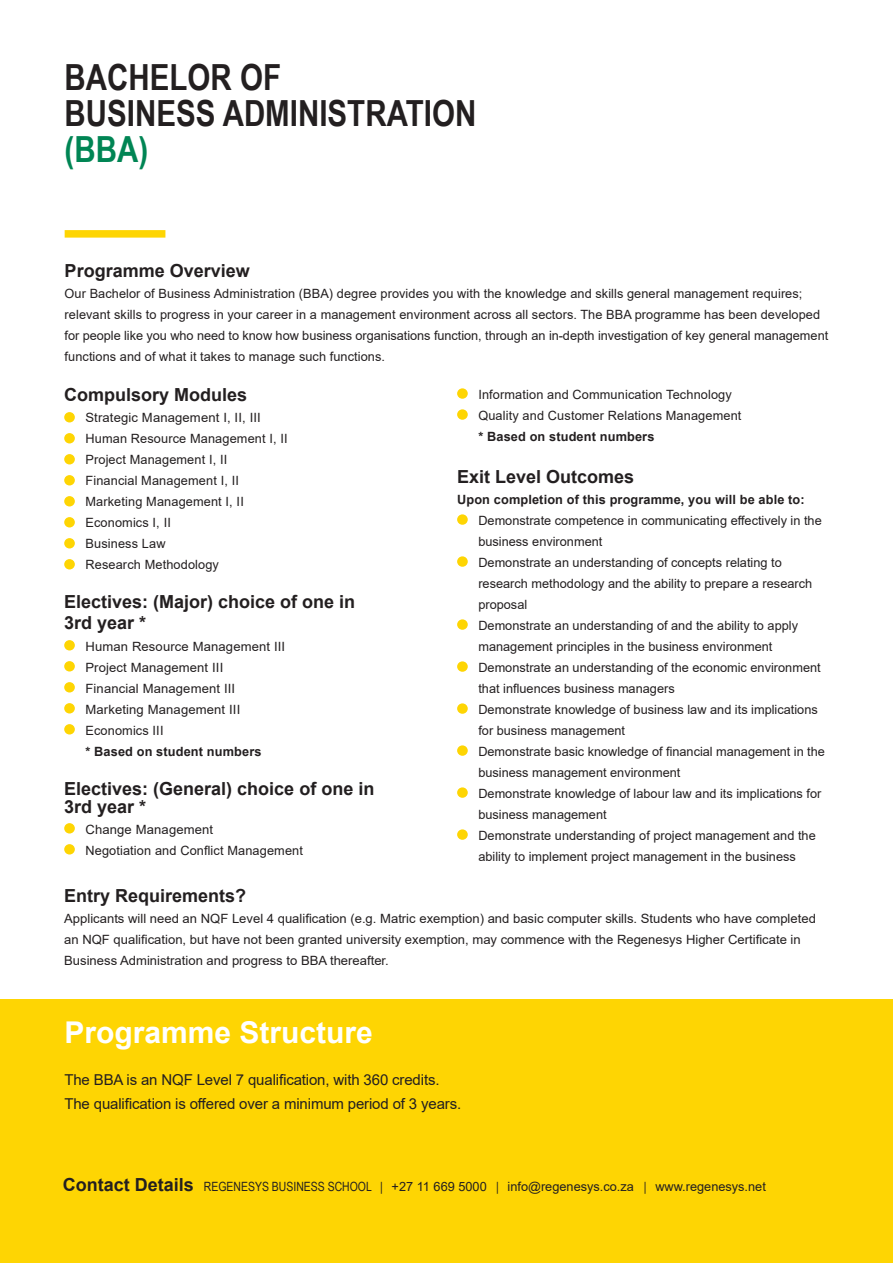
<style>
.page{position:relative;width:893px;height:1263px;background:#fff}
.page>*{position:absolute;margin:0;border:0;box-sizing:border-box;transform-origin:0 0}
.t1{font:700 36px/36px "Arial Narrow";color:#231f20}
.t2{font:700 36px "Arial Narrow";color:#008554}
.t3{font:700 30px "Arial";color:#fff}
.t4{font:700 18px "Arial";color:#231f20}
.t5{font:15px "Arial";letter-spacing:-.01em;color:#231f20}
.t6{font:12.75px/21px "Arial";color:#231f20}
.t7{font:700 12.75px "Arial";letter-spacing:.01em;color:#231f20}
.s1{font-weight:700;font-size:18px}
.s2{font-family:"Arial Narrow"}
</style>
<div class="page">
<div style="left:65px;top:230px;width:100px;height:8px;background:#fed503"></div>
<div style="left:64px;top:412px;width:11px;height:10px;background:#fed503;border-radius:50%"></div>
<div style="left:64px;top:433px;width:11px;height:10px;background:#fed503;border-radius:50%"></div>
<div style="left:64px;top:454px;width:11px;height:10px;background:#fed503;border-radius:50%"></div>
<div style="left:64px;top:475px;width:11px;height:10px;background:#fed503;border-radius:50%"></div>
<div style="left:64px;top:496px;width:11px;height:10px;background:#fed503;border-radius:50%"></div>
<div style="left:64px;top:517px;width:11px;height:10px;background:#fed503;border-radius:50%"></div>
<div style="left:64px;top:538px;width:11px;height:10px;background:#fed503;border-radius:50%"></div>
<div style="left:64px;top:559px;width:11px;height:10px;background:#fed503;border-radius:50%"></div>
<div style="left:64px;top:640px;width:11px;height:10px;background:#fed503;border-radius:50%"></div>
<div style="left:64px;top:661px;width:11px;height:10px;background:#fed503;border-radius:50%"></div>
<div style="left:64px;top:682px;width:11px;height:10px;background:#fed503;border-radius:50%"></div>
<div style="left:64px;top:703px;width:11px;height:10px;background:#fed503;border-radius:50%"></div>
<div style="left:64px;top:724px;width:11px;height:10px;background:#fed503;border-radius:50%"></div>
<div style="left:64px;top:823px;width:11px;height:10px;background:#fed503;border-radius:50%"></div>
<div style="left:64px;top:844px;width:11px;height:10px;background:#fed503;border-radius:50%"></div>
<div style="left:457px;top:388px;width:11px;height:11px;background:#fed503;border-radius:50%"></div>
<div style="left:457px;top:409px;width:11px;height:11px;background:#fed503;border-radius:50%"></div>
<div style="left:457px;top:514px;width:11px;height:11px;background:#fed503;border-radius:50%"></div>
<div style="left:457px;top:556px;width:11px;height:11px;background:#fed503;border-radius:50%"></div>
<div style="left:457px;top:619px;width:11px;height:11px;background:#fed503;border-radius:50%"></div>
<div style="left:457px;top:661px;width:11px;height:11px;background:#fed503;border-radius:50%"></div>
<div style="left:457px;top:703px;width:11px;height:11px;background:#fed503;border-radius:50%"></div>
<div style="left:457px;top:745px;width:11px;height:11px;background:#fed503;border-radius:50%"></div>
<div style="left:457px;top:787px;width:11px;height:11px;background:#fed503;border-radius:50%"></div>
<div style="left:457px;top:829px;width:11px;height:11px;background:#fed503;border-radius:50%"></div>
<div style="left:0;top:999px;width:893px;height:264px;background:#fed503"></div>
<p class="t1" style="left:65px;top:58px;width:413px">BACHELOR OF<br>BUSINESS ADMINISTRATION</p>
<p class="t2" style="left:65px;top:122px;width:85px">(BBA)</p>
<p class="t4" style="left:65px;top:258px;width:187px">Programme Overview</p>
<p class="t6" style="left:65px;top:283px;width:765px">Our Bachelor of Business Administration (BBA) degree provides you with the knowledge and skills general management requires; relevant skills to progress in your career in a management environment across all sectors. The BBA programme has been developed for people like you who need to know how business organisations function, through an in-depth investigation of key general management functions and of what it takes to manage such functions.</p>
<p class="t4" style="left:64px;top:383px;width:185px">Compulsory Modules</p>
<p class="t6" style="left:85px;top:407px;width:177px">Strategic Management I, II, III</p>
<p class="t6" style="left:85px;top:428px;width:204px">Human Resource Management I, II</p>
<p class="t6" style="left:85px;top:449px;width:143px">Project Management I, II</p>
<p class="t6" style="left:85px;top:470px;width:155px">Financial Management I, II</p>
<p class="t6" style="left:85px;top:491px;width:160px">Marketing Management I, II</p>
<p class="t6" style="left:85px;top:512px;width:87px">Economics I, II</p>
<p class="t6" style="left:85px;top:533px;width:82px">Business Law</p>
<p class="t6" style="left:85px;top:554px;width:135px">Research Methodology</p>
<p class="t4" style="left:64px;top:590px;width:293px">Electives: (Major) choice of one in</p>
<p class="t4" style="left:64px;top:611px;width:84px">3rd year *</p>
<p class="t6" style="left:85px;top:635px;width:201px">Human Resource Management III</p>
<p class="t6" style="left:85px;top:656px;width:139px">Project Management III</p>
<p class="t6" style="left:85px;top:677px;width:151px">Financial Management III</p>
<p class="t6" style="left:85px;top:698px;width:156px">Marketing Management III</p>
<p class="t6" style="left:85px;top:719px;width:80px">Economics III</p>
<p class="t7" style="left:85px;top:743px;width:178px">* Based on student numbers</p>
<p class="t4" style="left:64px;top:776px;width:312px">Electives: (General) choice of one in</p>
<p class="t4" style="left:64px;top:794px;width:84px">3rd year *</p>
<p class="t6" style="left:85px;top:818px;width:129px">Change Management</p>
<p class="t6" style="left:85px;top:839px;width:219px">Negotiation and Conflict Management</p>
<p class="t6" style="left:478px;top:384px;width:255px">Information and Communication Technology</p>
<p class="t6" style="left:478px;top:405px;width:265px">Quality and Customer Relations Management</p>
<p class="t7" style="left:478px;top:428px;width:178px">* Based on student numbers</p>
<p class="t4" style="left:457px;top:465px;width:179px">Exit Level Outcomes</p>
<p class="t7" style="left:457px;top:491px;width:349px">Upon completion of this programme, you will be able to:</p>
<p class="t6" style="left:478px;top:510px;width:345px">Demonstrate competence in communicating effectively in the business environment</p>
<p class="t6" style="left:478px;top:552px;width:305px">Demonstrate an understanding of concepts relating to</p>
<p class="t6" style="left:478px;top:573px;width:335px">research methodology and the ability to prepare a research proposal</p>
<p class="t6" style="left:478px;top:615px;width:321px">Demonstrate an understanding of and the ability to apply</p>
<p class="t6" style="left:478px;top:636px;width:296px">management principles in the business environment</p>
<p class="t6" style="left:478px;top:657px;width:344px">Demonstrate an understanding of the economic environment that influences business managers</p>
<p class="t6" style="left:478px;top:699px;width:341px">Demonstrate knowledge of business law and its implications for business management</p>
<p class="t6" style="left:478px;top:741px;width:348px">Demonstrate basic knowledge of financial management in the business management environment</p>
<p class="t6" style="left:478px;top:783px;width:344px">Demonstrate knowledge of labour law and its implications for business management</p>
<p class="t6" style="left:478px;top:825px;width:339px">Demonstrate understanding of project management and the ability to implement project management in the business</p>
<p class="t4" style="left:64px;top:883px;width:184px">Entry Requirements?</p>
<p class="t6" style="left:64px;top:908px;width:753px">Applicants will need an NQF Level 4 qualification (e.g. Matric exemption) and basic computer skills. Students who have completed an NQF qualification, but have not been granted university exemption, may commence with the Regenesys Higher Certificate in<br>Business Administration and progress to BBA thereafter.</p>
<p class="t3" style="left:64px;top:1013px;width:310px">Programme Structure</p>
<p class="t5" style="left:64px;top:1069px;width:377px">The BBA is an NQF Level 7 qualification, with 360 credits.</p>
<p class="t5" style="left:64px;top:1093px;width:398px">The qualification is offered over a minimum period of 3 years.</p>
<p class="t6" style="left:63px;top:1176px;width:704px"><span class="s1">Contact Details</span> <span class="s2">REGENESYS BUSINESS SCHOOL |</span> +27 11 669 5000 <span class="s2">|</span> info@regenesys.co.za <span class="s2">|</span> www.regenesys.net</p>
</div>
